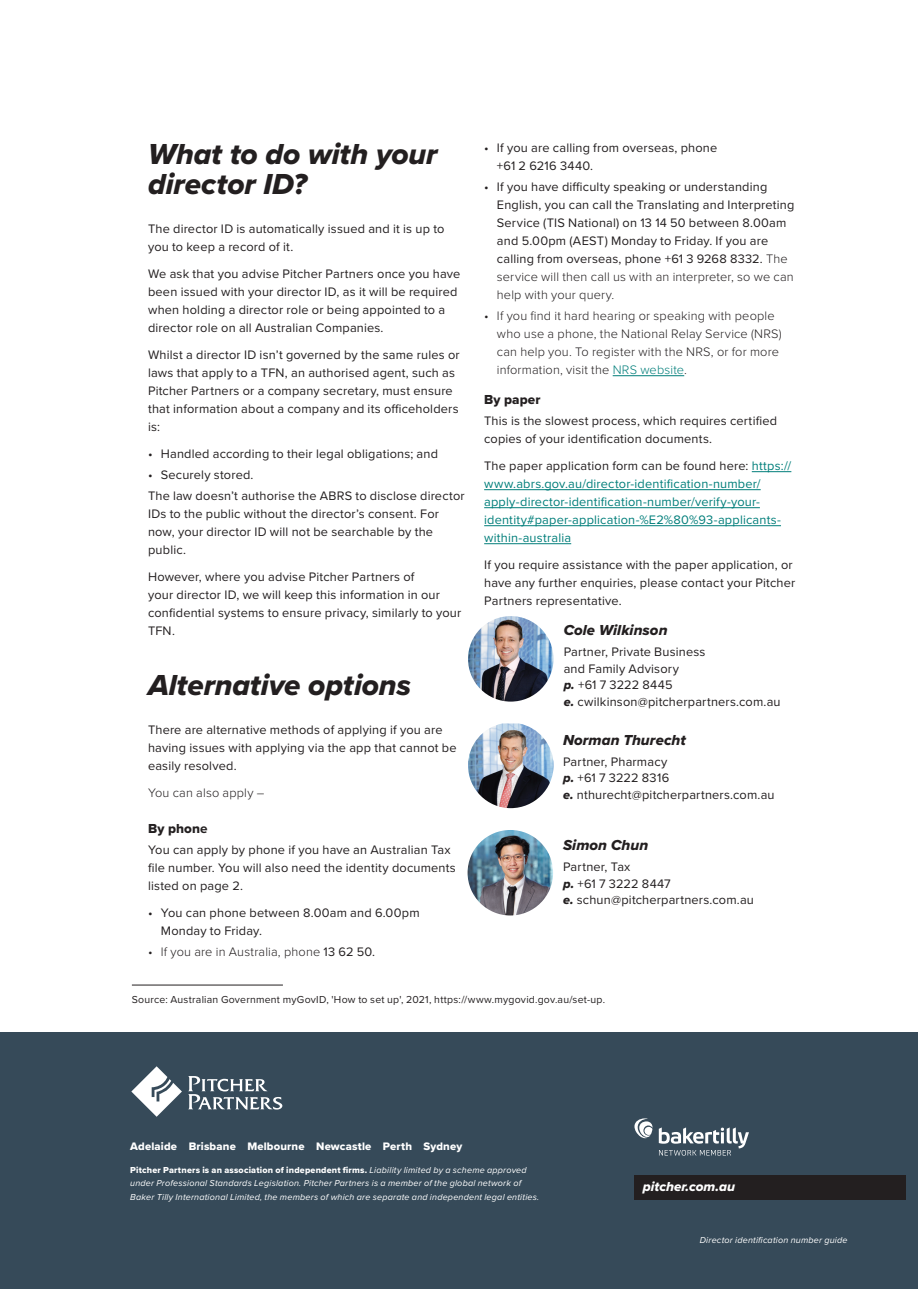
<style>
.page{position:relative;width:919px;height:1289px;background:#fff}
.page>*{position:absolute;margin:0;border:0;box-sizing:border-box;transform-origin:0 0}
.t1{font:30px/30px "Proxima Nova Extrabld It";letter-spacing:-.005em;color:#231f20}
.t2{font:15px "Proxima Nova Extrabld It";letter-spacing:.005em;color:#231f20}
.t3{font:13.5px "Proxima Nova Extrabld It";color:#fff}
.t4{font:13.5px "Proxima Nova Extrabld";letter-spacing:.01em;color:#231f20}
.t5{font:12.75px/18px "Proxima Nova";letter-spacing:.015em;color:#231f20}
.t6{font:12.75px/18px "Proxima Nova";letter-spacing:.015em;color:#007e7a}
.t7{font:300 12.75px/18px "Proxima Nova";letter-spacing:.01em;color:#231f20}
.t8{font:11.25px "Proxima Nova Extrabld";letter-spacing:.015em;color:#fff}
.t9{font:10.5px "Proxima Nova";letter-spacing:.02em;color:#231f20}
.t10{font:italic 9px/13.5px "Proxima Nova";letter-spacing:.02em;color:#fff}
.t11{font:9px "Proxima Nova Extrabld";letter-spacing:.02em;color:#fff}
.s1{font-family:"Proxima Nova";font-weight:700}
.s2{font-weight:400}
.s3{font-weight:300}
.s4{color:#007e7a}
.s5{color:#231f20}
.s6{font-family:"Proxima Nova Extrabld It"}
.s7{font-family:"Proxima Nova";font-style:italic}
</style>
<div class="page">
<div style="left:0;top:1032px;width:916px;height:256px;background:#364a59"></div>
<div style="left:634px;top:1174px;width:272px;height:25px;background:#231f20"></div>
<svg style="left:658px;top:1127px;width:91px;height:28px"></svg>
<svg style="left:634px;top:1118px;width:18px;height:20px"></svg>
<svg style="left:131px;top:1066px;width:51px;height:50px"></svg>
<svg style="left:188px;top:1076px;width:94px;height:33px"></svg>
<hr style="left:612px;top:375px;width:72px;height:1px;background:#007e7a">
<hr style="left:751px;top:471px;width:40px;height:1px;background:#007e7a">
<hr style="left:484px;top:489px;width:276px;height:1px;background:#007e7a">
<hr style="left:484px;top:507px;width:275px;height:1px;background:#007e7a">
<hr style="left:484px;top:525px;width:297px;height:1px;background:#007e7a">
<hr style="left:484px;top:543px;width:87px;height:1px;background:#007e7a">
<hr style="left:132px;top:984px;width:151px;height:1px;background:#231f20">
<img style="left:468px;top:616px;width:85px;height:85px;border-radius:43px">
<img style="left:468px;top:723px;width:85px;height:85px">
<img style="left:467px;top:830px;width:86px;height:85px;border-radius:43px">
<h1 class="t1" style="left:148px;top:138px;width:291px">What to do with your director ID?</h1>
<p class="t5" style="left:148px;top:219px;width:298px">The director ID is automatically issued and it is up to you to keep a record of it.</p>
<p class="t5" style="left:148px;top:264px;width:314px">We ask that you advise Pitcher Partners once you have been issued with your director ID, as it will be required when holding a director role or being appointed to a director role on all Australian Companies.</p>
<p class="t5" style="left:148px;top:345px;width:313px">Whilst a director ID isn’t governed by the same rules or laws that apply to a TFN, an authorised agent, such as Pitcher Partners or a company secretary, must ensure that information about a company and its officeholders is:</p>
<p class="t5" style="left:148px;top:444px;width:291px">• Handled according to their legal obligations; and</p>
<p class="t5" style="left:148px;top:463px;width:318px;line-height:21px">• Securely stored.<br>The law doesn’t authorise the ABRS to disclose director</p>
<p class="t5" style="left:148px;top:504px;width:292px">IDs to the public without the director’s consent. For now, your director ID will not be searchable by the public.</p>
<p class="t5" style="left:148px;top:567px;width:315px">However, where you advise Pitcher Partners of<br>your director ID, we will keep this information in our confidential systems to ensure privacy, similarly to your TFN.</p>
<h1 class="t1" style="left:148px;top:669px;width:264px">Alternative options</h1>
<p class="t5" style="left:148px;top:720px;width:310px">There are alternative methods of applying if you are having issues with applying via the app that cannot be easily resolved.</p>
<p class="t7" style="left:148px;top:783px;width:118px">You can also apply –</p>
<p class="t4" style="left:148px;top:818px;width:61px">By phon<span class="s1">e</span></p>
<p class="t5" style="left:148px;top:840px;width:309px">You can apply by phone if you have an Australian Tax file number. You will also need the identity documents listed on page 2.</p>
<p class="t5" style="left:161px;top:903px;width:260px;text-indent:-13px">• You can phone between 8.00am and 6.00pm<br>Monday to Friday.</p>
<p class="t7" style="left:148px;top:942px;width:228px">• If you are in Australia, phone <span class="s2">13 62 50.</span></p>
<p class="t5" style="left:497px;top:138px;width:222px;text-indent:-13px">• If you are calling from overseas, phone +61 2 6216 3440.</p>
<p class="t5" style="left:497px;top:177px;width:299px;text-indent:-13px">• If you have difficulty speaking or understanding English, you can call the Translating and Interpreting Service (TIS National) on 13 14 50 between 8.00am and 5.00pm (AEST) Monday to Friday. If you are calling from overseas, phone +61 3 9268 8332. <span class="s3">The service will then call us with an interpreter, so we can help with your query.</span></p>
<p class="t7" style="left:497px;top:306px;width:286px;text-indent:-13px">• If you find it hard hearing or speaking with people who use a phone, the National Relay Service (NRS) can help you. To register with the NRS, or for more information, visit the <span class="s4">NRS website</span>.</p>
<p class="t4" style="left:484px;top:389px;width:58px">By paper</p>
<p class="t5" style="left:484px;top:411px;width:294px">This is the slowest process, which requires certified copies of your identification documents.</p>
<p class="t6" style="left:484px;top:456px;width:309px"><span class="s5">The paper application form can be found here:</span> https:// www.abrs.gov.au/director-identification-number/ apply-director-identification-number/verify-your&shy;identity#paper-application-%E2%80%93-applicants&shy;within-australia</p>
<p class="t5" style="left:484px;top:555px;width:312px">If you require assistance with the paper application, or have any further enquiries, please contact your Pitcher<br>Partners representative.</p>
<p class="t2" style="left:563px;top:619px;width:105px">Cole Wilkinson</p>
<p class="t5" style="left:563px;top:643px;width:218px;line-height:16.5px">Partner, Private Business<br>and Family Advisory<br><span class="s6">p.</span> +61 7 3222 8445<br><span class="s6">e.</span> cwilkinson@pitcherpartners.com.au</p>
<p class="t2" style="left:563px;top:728px;width:124px">Norman Thurecht</p>
<p class="t5" style="left:563px;top:752px;width:213px;line-height:16.5px">Partner, Pharmacy<br><span class="s6">p.</span> +61 7 3222 8316<br><span class="s6">e.</span> nthurecht@pitcherpartners.com.au</p>
<p class="t2" style="left:563px;top:833px;width:87px">Simon Chun</p>
<p class="t5" style="left:563px;top:858px;width:192px;line-height:16.5px">Partner, Tax<br><span class="s6">p.</span> +61 7 3222 8447<br><span class="s6">e.</span> schun@pitcherpartners.com.au</p>
<p class="t9" style="left:132px;top:991px;width:474px">Source: Australian Government myGovID, 'How to set up', 2021, https://www.mygovid.gov.au/set-up.</p>
<p class="t8" style="left:130px;top:1137px;width:333px">Adelaide Brisbane Melbourne Newcastle Perth Sydney</p>
<p class="t11" style="left:130px;top:1162px;width:398px">Pitcher Partners is an association of independent firms. <span class="s7">Liability limited by a scheme approved</span></p>
<p class="t10" style="left:130px;top:1175px;width:410px">under Professional Standards Legislation. Pitcher Partners is a member of the global network of<br>Baker Tilly International Limited, the members of which are separate and independent legal entities.</p>
<p class="t3" style="left:643px;top:1176px;width:93px">pitcher.com.au</p>
<p class="t10" style="left:699px;top:1233px;width:149px">Director identification number guide</p>
</div>
